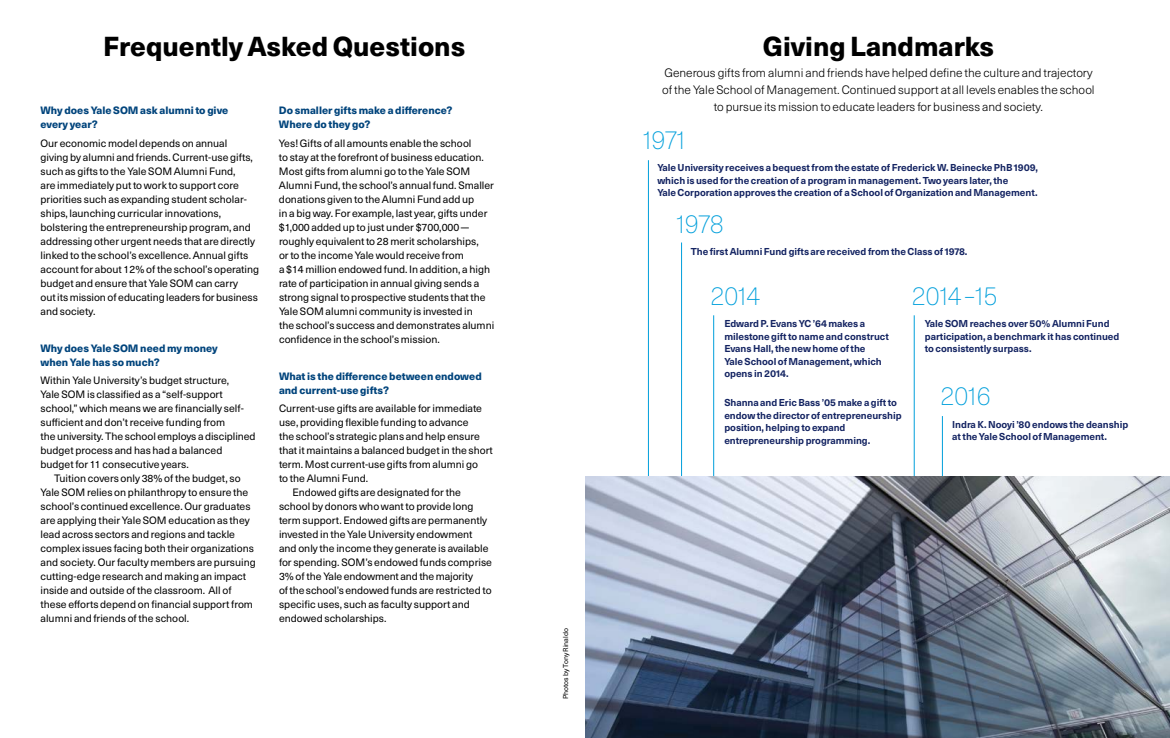
<style>
.page{position:relative;width:1170px;height:738px;background:#fff}
.page>*{position:absolute;margin:0;border:0;box-sizing:border-box;transform-origin:0 0}
.t1{font:800 27px "Neue Haas Unica Pro";color:#000}
.t2{font:100 26px "Neue Haas Unica Pro";color:#009fdb}
.t3{font:300 12px/17px "Neue Haas Unica Pro";color:#000;text-align:center}
.t4{font:10.5px/14px "Neue Haas Unica Pro";color:#000}
.t5{font:800 10.5px/14px "Neue Haas Unica Pro";color:#00447c}
.t6{font:700 9.9px/12.5px "Neue Haas Unica Pro";letter-spacing:-.005em;color:#142462}
.t7{font:7px "Neue Haas Unica Pro";letter-spacing:-.005em;color:#000}
</style>
<div class="page">
<hr style="left:681px;top:243px;width:1px;height:495px;background:#009fdb">
<hr style="left:648px;top:160px;width:1px;height:578px;background:#009fdb">
<hr style="left:713px;top:315px;width:1px;height:423px;background:#009fdb">
<hr style="left:942px;top:416px;width:1px;height:322px;background:#009fdb">
<hr style="left:914px;top:315px;width:1px;height:423px;background:#009fdb">
<img style="left:585px;top:477px;width:585px;height:261px">
<h1 class="t1" style="left:103px;top:30px;width:364px">Frequently Asked Questions</h1>
<h1 class="t1" style="left:763px;top:30px;width:233px">Giving Landmarks</h1>
<p class="t3" style="left:662px;top:65px;width:434px">Generous gifts from alumni and friends have helped define the culture and trajectory of the Yale School of Management. Continued support at all levels enables the school to pursue its mission to educate leaders for business and society.</p>
<p class="t5" style="left:279px;top:103px;width:175px">Do smaller gifts make a difference?<br>Where do they go?</p>
<p class="t4" style="left:279px;top:136px;width:217px">Yes! Gifts of all amounts enable the school<br>to stay at the forefront of business education.<br>Most gifts from alumni go to the Yale SOM Alumni Fund, the school’s annual fund. Smaller donations given to the Alumni Fund add up<br>in a big way. For example, last year, gifts under $1,000 added up to just under $700,000— roughly equivalent to 28 merit scholarships,<br>or to the income Yale would receive from<br>a $14 million endowed fund. In addition, a high rate of participation in annual giving sends a strong signal to prospective students that the Yale SOM alumni community is invested in<br>the school’s success and demonstrates alumni confidence in the school’s mission.</p>
<p class="t5" style="left:279px;top:369px;width:204px">What is the difference between endowed and current-use gifts?</p>
<p class="t4" style="left:279px;top:402px;width:205px">Current-use gifts are available for immediate</p>
<p class="t4" style="left:279px;top:416px;width:191px">use, providing flexible funding to advance</p>
<p class="t4" style="left:279px;top:430px;width:202px">the school’s strategic plans and help ensure</p>
<p class="t4" style="left:279px;top:444px;width:216px">that it maintains a balanced budget in the short</p>
<p class="t4" style="left:279px;top:458px;width:201px">term. Most current-use gifts from alumni go</p>
<p class="t4" style="left:279px;top:472px;width:91px">to the Alumni Fund.</p>
<p class="t4" style="left:293px;top:486px;width:170px">Endowed gifts are designated for the</p>
<p class="t4" style="left:279px;top:500px;width:196px">school by donors who want to provide long</p>
<p class="t4" style="left:279px;top:514px;width:210px">term support. Endowed gifts are permanently</p>
<p class="t4" style="left:279px;top:528px;width:195px">invested in the Yale University endowment</p>
<p class="t4" style="left:279px;top:542px;width:211px">and only the income they generate is available</p>
<p class="t4" style="left:279px;top:556px;width:215px">for spending. SOM’s endowed funds comprise</p>
<p class="t4" style="left:279px;top:570px;width:196px">3% of the Yale endowment and the majority</p>
<p class="t4" style="left:279px;top:584px;width:214px">of the school’s endowed funds are restricted to</p>
<p class="t4" style="left:279px;top:598px;width:192px">specific uses, such as faculty support and</p>
<p class="t4" style="left:279px;top:612px;width:109px">endowed scholarships.</p>
<p class="t5" style="left:40px;top:104px;width:189px">Why does Yale SOM ask alumni to give every year?</p>
<p class="t4" style="left:40px;top:136px;width:220px">Our economic model depends on annual<br>giving by alumni and friends. Current-use gifts, such as gifts to the Yale SOM Alumni Fund,<br>are immediately put to work to support core priorities such as expanding student scholar&shy;ships, launching curricular innovations, bolstering the entrepreneurship program, and addressing other urgent needs that are directly linked to the school’s excellence. Annual gifts account for about 12% of the school’s operating budget and ensure that Yale SOM can carry<br>out its mission of educating leaders for business and society.</p>
<p class="t5" style="left:40px;top:341px;width:179px">Why does Yale SOM need my money when Yale has so much?</p>
<p class="t4" style="left:40px;top:374px;width:217px">Within Yale University’s budget structure,<br>Yale SOM is classified as a “self-support school,” which means we are financially self&shy;sufficient and don’t receive funding from<br>the university. The school employs a disciplined budget process and has had a balanced budget for 11 consecutive years.</p>
<p class="t4" style="left:40px;top:472px;width:217px;text-indent:14px">Tuition covers only 38% of the budget, so Yale SOM relies on philanthropy to ensure the school’s continued excellence. Our graduates are applying their Yale SOM education as they lead across sectors and regions and tackle complex issues facing both their organizations and society. Our faculty members are pursuing cutting-edge research and making an impact inside and outside of the classroom. All of these efforts depend on financial support from alumni and friends of the school.</p>
<h2 class="t2" style="left:643px;top:124px;width:43px">1971</h2>
<p class="t6" style="left:657px;top:162px;width:382px">Yale University receives a bequest from the estate of Frederick W. Beinecke PhB 1909, which is used for the creation of a program in management. Two years later, the<br>Yale Corporation approves the creation of a School of Organization and Management.</p>
<h2 class="t2" style="left:677px;top:208px;width:48px">1978</h2>
<p class="t6" style="left:691px;top:245px;width:278px">The first Alumni Fund gifts are received from the Class of 1978.</p>
<h2 class="t2" style="left:710px;top:281px;width:51px">2014</h2>
<h2 class="t2" style="left:912px;top:281px;width:87px">2014–15</h2>
<p class="t6" style="left:724px;top:318px;width:166px">Edward P. Evans YC ’64 makes a milestone gift to name and construct<br>Evans Hall, the new home of the<br>Yale School of Management, which opens in 2014.</p>
<p class="t6" style="left:925px;top:318px;width:196px">Yale SOM reaches over 50% Alumni Fund participation, a benchmark it has continued to consistently surpass.</p>
<h2 class="t2" style="left:940px;top:381px;width:52px">2016</h2>
<p class="t6" style="left:724px;top:397px;width:179px">Shanna and Eric Bass ’05 make a gift to endow the director of entrepreneurship position, helping to expand entrepreneurship programming.</p>
<p class="t6" style="left:952px;top:418px;width:177px">Indra K. Nooyi ’80 endows the deanship at the Yale School of Management.</p>
<p class="t7" style="left:561px;top:699px;width:72px;rotate:-90deg">Photos by Tony Rinaldo</p>
</div>
